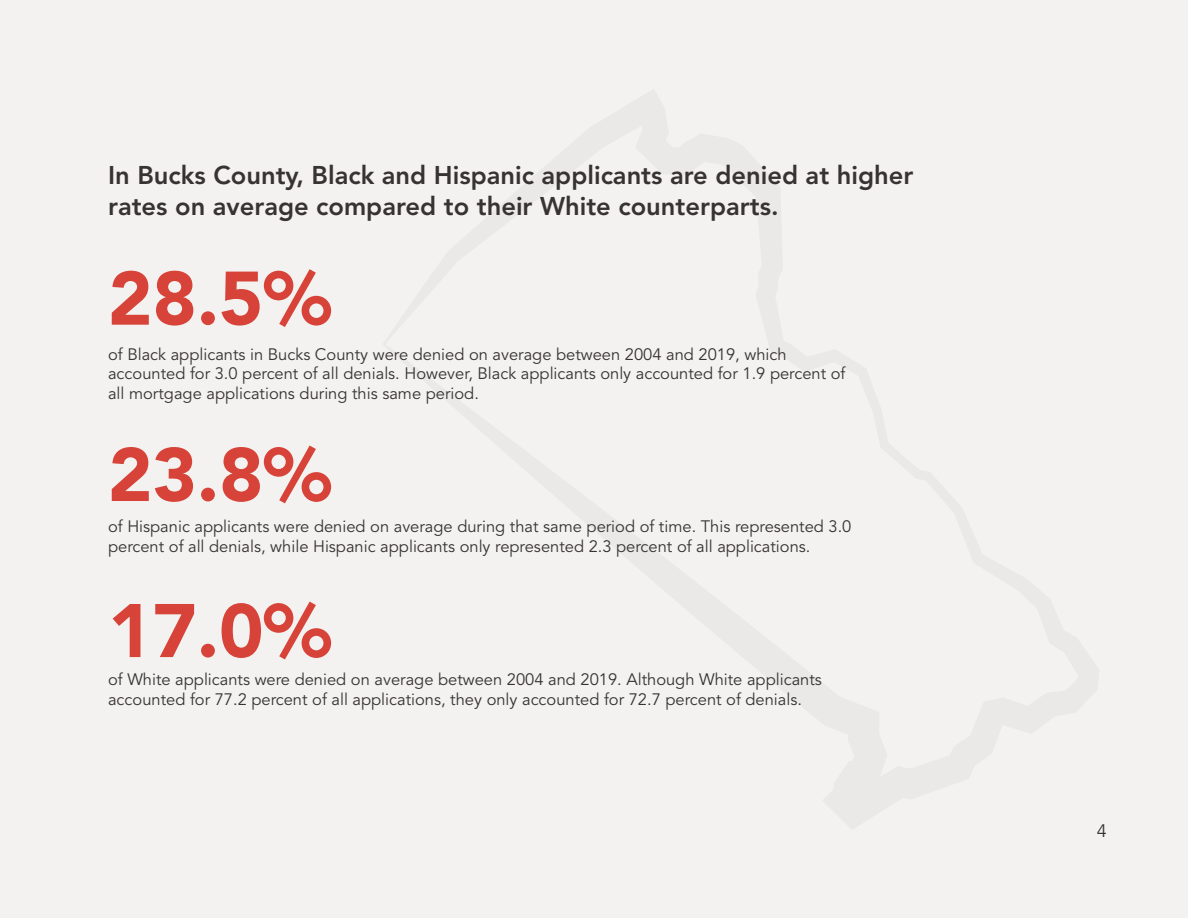
<style>
.page{position:relative;width:1188px;height:918px;background:#f3f2f0}
.page>*{position:absolute;margin:0;border:0;box-sizing:border-box;transform-origin:0 0}
.t1{font:900 75px "Avenir LT Std";color:#d74339}
.t2{font:800 25.5px/30.6px "Avenir LT Std";color:#373334}
.t3{font:18px "Avenir LT Std";color:#373334}
.Body_Text{font:16.5px/19.8px "Avenir LT Std";color:#373334}
</style>
<div class="page">
<p class="t2" style="left:108px;top:160px;width:807px">In Bucks County, Black and Hispanic applicants are denied at higher rates on average compared to their White counterparts.</p>
<p class="t1" style="left:108px;top:253px;width:225px">28.5%</p>
<p class="Body_Text" style="left:108px;top:345px;width:739px">of Black applicants in Bucks County were denied on average between 2004 and 2019, which accounted for 3.0 percent of all denials. However, Black applicants only accounted for 1.9 percent of all mortgage applications during this same period.</p>
<p class="t1" style="left:108px;top:430px;width:225px">23.8%</p>
<p class="Body_Text" style="left:108px;top:517px;width:745px">of Hispanic applicants were denied on average during that same period of time. This represented 3.0 percent of all denials, while Hispanic applicants only represented 2.3 percent of all applications.</p>
<p class="t1" style="left:108px;top:586px;width:225px">17.0%</p>
<p class="Body_Text" style="left:108px;top:670px;width:715px">of White applicants were denied on average between 2004 and 2019. Although White applicants accounted for 77.2 percent of all applications, they only accounted for 72.7 percent of denials.</p>
<p class="t3" style="left:1097px;top:820px;width:12px">4</p>
</div>
